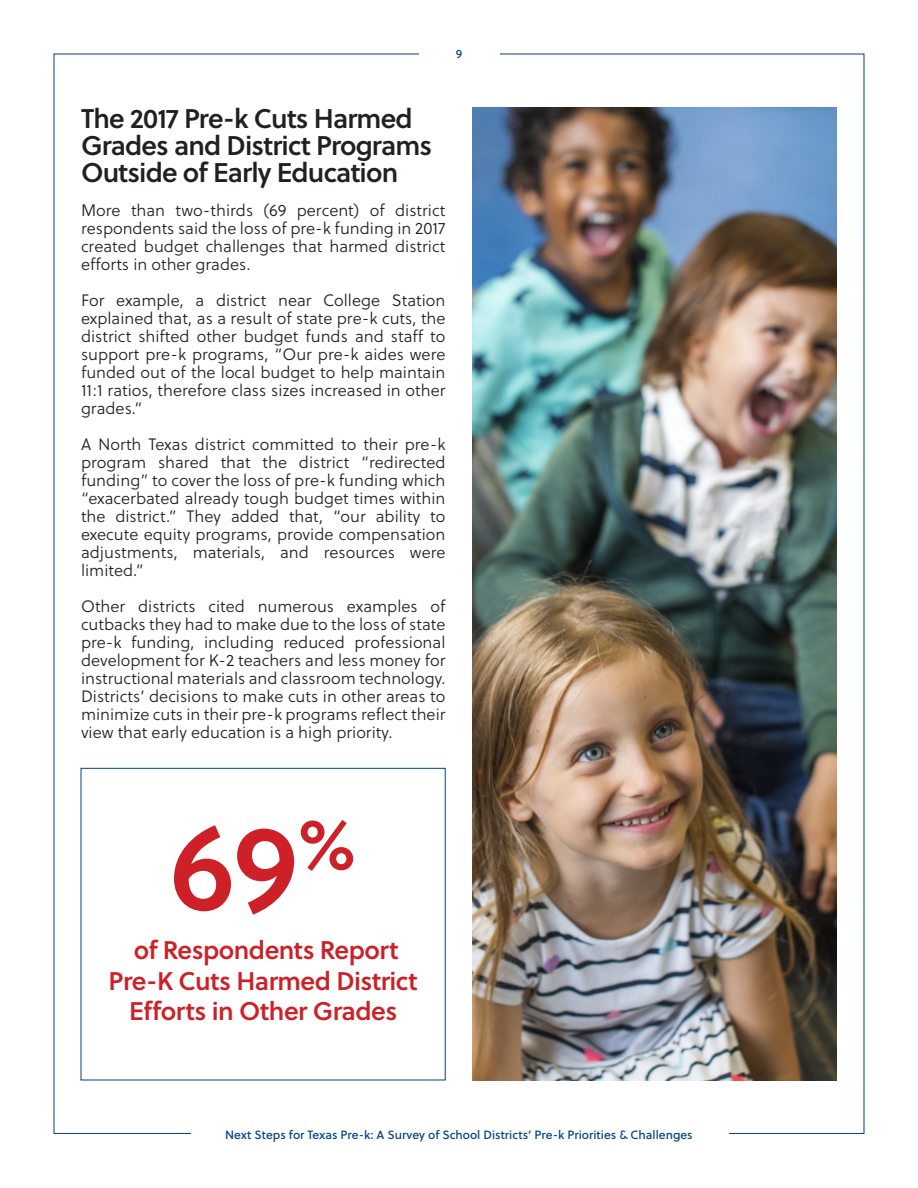
<style>
.page{position:relative;width:918px;height:1188px;background:#fff}
.page>*{position:absolute;margin:0;border:0;box-sizing:border-box;transform-origin:0 0}
.t1{font:600 120px "Soleil";color:#cd2027}
.t2{font:600 27px/27px "Soleil";letter-spacing:-.03em;color:#231f20}
.Table_Header{font:600 25.5px/30.6px "Soleil";letter-spacing:-.02em;color:#cd2027;text-align:center}
.Normal_Text{font:300 16.5px/18px "Soleil";color:#231f20;text-align:justify}
.t3{font:12px "Soleil";color:#004389}
</style>
<div class="page">
<img style="left:472px;top:108px;width:365px;height:972px">
<p class="t3" style="left:456px;top:45px;width:8px">9</p>
<h2 class="t2" style="left:81px;top:104px;width:353px">The 2017 Pre-k Cuts Harmed<br>Grades and District Programs<br>Outside of Early Education</h2>
<p class="Normal_Text" style="left:81px;top:201px;width:366px">More than two-thirds (69 percent) of district respondents said the loss of pre-k funding in 2017 created budget challenges that harmed district efforts in other grades.</p>
<p class="Normal_Text" style="left:81px;top:291px;width:366px">For example, a district near College Station explained that, as a result of state pre-k cuts, the district shifted other budget funds and staff to support pre-k programs, “Our pre-k aides were funded out of the local budget to help maintain 11:1 ratios, therefore class sizes increased in other grades.”</p>
<p class="Normal_Text" style="left:81px;top:435px;width:366px">A North Texas district committed to their pre-k program shared that the district “redirected funding” to cover the loss of pre-k funding which “exacerbated already tough budget times within the district.” They added that, “our ability to execute equity programs, provide compensation adjustments, materials, and resources were limited.”</p>
<p class="Normal_Text" style="left:81px;top:597px;width:366px">Other districts cited numerous examples of cutbacks they had to make due to the loss of state pre-k funding, including reduced professional development for K-2 teachers and less money for instructional materials and classroom technology.<br>Districts’ decisions to make cuts in other areas to minimize cuts in their pre-k programs reflect their view that early education is a high priority.</p>
<h1 class="t1" style="left:170px;top:776px;width:189px">69<sup>%</sup></h1>
<h4 class="Table_Header" style="left:109px;top:934px;width:311px">of Respondents Report<br>Pre-K Cuts Harmed District<br>Efforts in Other Grades</h4>
<p class="t3" style="left:225px;top:1125px;width:469px">Next Steps for Texas Pre-k: A Survey of School Districts’ Pre-k Priorities &amp; Challenges</p>
</div>
